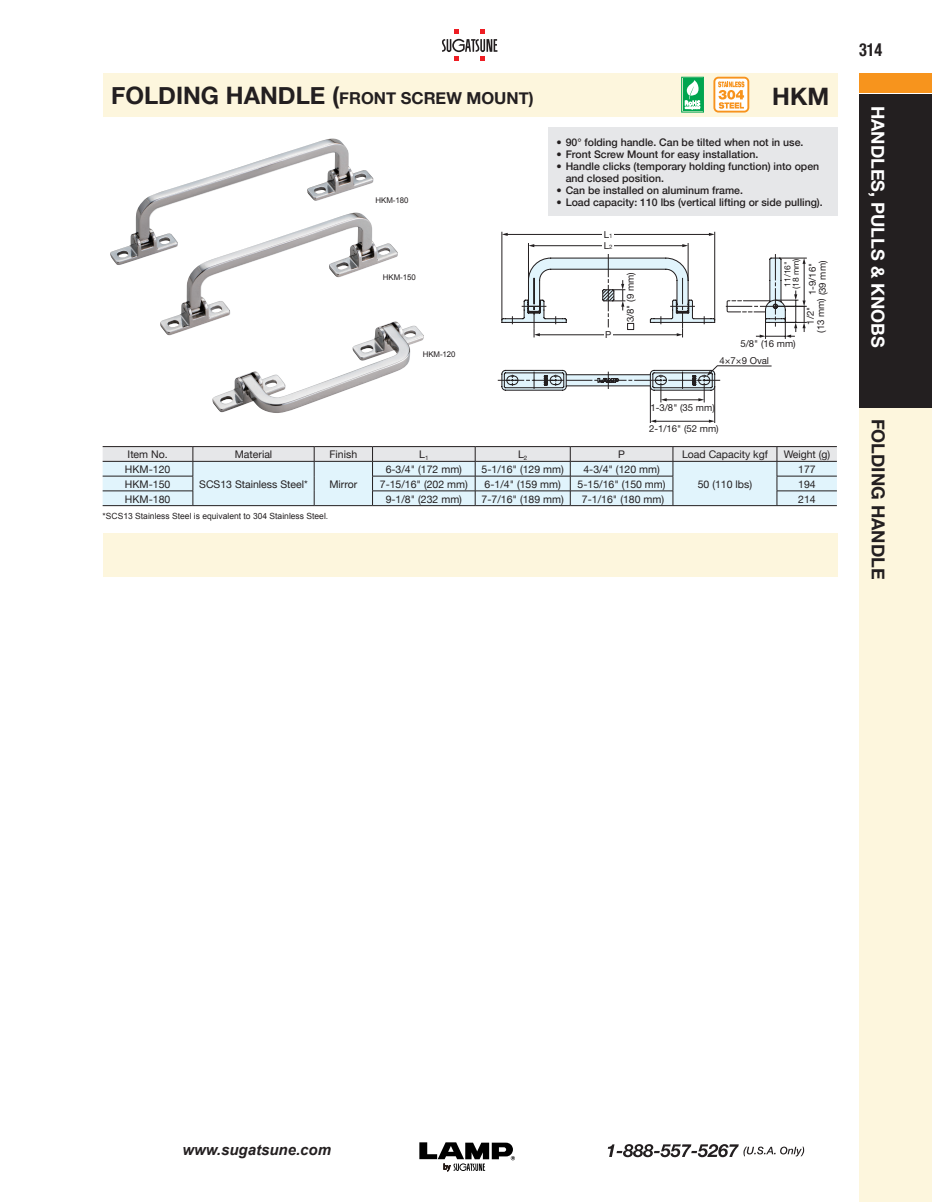
<style>
.page{position:relative;width:932px;height:1202px;background:#fff}
.page>*{position:absolute;margin:0;border:0;box-sizing:border-box;transform-origin:0 0}
.t1{font:700 24px "Helvetica Neue";color:#231f20}
.t2{font:700 18px "Helvetica Neue";color:#fff}
.t3{font:700 18px "Helvetica Neue";color:#231f20}
.t4{font:700 condensed 18px "Helvetica Neue";color:#231f20;scale:.9 1}
.t5{font:700 16.5px "Helvetica Neue";color:#231f20}
.t6{font:italic 700 15px "Arial";color:#231f20}
.t7{font:10.5px "Helvetica Neue";color:#231f20}
.t8{font:500 10.5px/12px "Helvetica Neue";color:#231f20}
.t9{font:9.6px/10.2px "Helvetica Neue";color:#231f20}
._05___キャプション_最低級数__B{font:8.55px "Arial";color:#231f20}
.t10{font:8.4px/8.4px "Helvetica Neue";color:#231f20;text-align:center}
._04_本文___B5_2019{font:7.8px "Arial";letter-spacing:-.01em;color:#231f20}
.s1{font-size:24px}
.s2{font-size:6px}
</style>
<div class="page">
<div style="left:859px;top:73px;width:73px;height:19px;background:#f7941d"></div>
<div style="left:859px;top:94px;width:73px;height:314px;background:#231f20"></div>
<div style="left:859px;top:408px;width:73px;height:794px;background:#fdf6dd"></div>
<div style="left:103px;top:73px;width:734px;height:43px;background:#fdf6dd"></div>
<svg style="left:442px;top:30px;width:55px;height:31px"></svg>
<svg style="left:419px;top:1142px;width:96px;height:29px"></svg>
<svg style="left:607px;top:1144px;width:197px;height:13px"></svg>
<div style="left:103px;top:533px;width:734px;height:43px;background:#fdf6dd"></div>
<hr style="left:103px;top:505px;width:90px;height:1px;background:#231f20">
<hr style="left:193px;top:505px;width:121px;height:1px;background:#231f20">
<hr style="left:314px;top:505px;width:58px;height:1px;background:#231f20">
<hr style="left:372px;top:505px;width:103px;height:1px;background:#231f20">
<hr style="left:475px;top:505px;width:95px;height:1px;background:#231f20">
<hr style="left:570px;top:505px;width:103px;height:1px;background:#231f20">
<hr style="left:673px;top:505px;width:104px;height:1px;background:#231f20">
<svg style="left:103px;top:446px;width:733px;height:59px;background:#d5e3e9"></svg>
<hr style="left:777px;top:505px;width:59px;height:1px;background:#231f20">
<div style="left:548px;top:127px;width:289px;height:89px;background:#e6e7e9"></div>
<hr style="left:501px;top:232px;width:1px;height:88px;background:#231f20">
<hr style="left:714px;top:232px;width:1px;height:88px;background:#231f20">
<hr style="left:506px;top:234px;width:204px;height:1px;background:#231f20">
<svg style="left:502px;top:233px;width:5px;height:3px"></svg>
<hr style="left:528px;top:243px;width:1px;height:37px;background:#231f20">
<hr style="left:687px;top:243px;width:1px;height:37px;background:#231f20">
<svg style="left:501px;top:244px;width:214px;height:93px"></svg>
<hr style="left:650px;top:386px;width:1px;height:38px;background:#231f20">
<hr style="left:714px;top:386px;width:1px;height:38px;background:#231f20">
<hr style="left:655px;top:421px;width:55px;height:1px;background:#231f20">
<svg style="left:650px;top:419px;width:6px;height:4px"></svg>
<svg style="left:709px;top:419px;width:5px;height:4px"></svg>
<svg style="left:498px;top:365px;width:274px;height:37px"></svg>
<svg style="left:725px;top:254px;width:81px;height:85px"></svg>
<div style="left:604px;top:330px;width:8px;height:12px;background:#fff"></div>
<div style="left:602px;top:229px;width:12px;height:13px;background:#fff"></div>
<div style="left:602px;top:241px;width:12px;height:12px;background:#fff"></div>
<div style="left:647px;top:423px;width:73px;height:13px;background:#fff"></div>
<div style="left:627px;top:323px;width:7px;height:7px;border:1px solid #231f20"></div>
<img style="left:110px;top:138px;width:264px;height:198px">
<svg style="left:681px;top:77px;width:23px;height:36px"></svg>
<div style="left:714px;top:78px;width:34px;height:34px;background:#fff;border-radius:4px"></div>
<div style="left:713px;top:77px;width:36px;height:36px;border:2px solid #f7931d;border-radius:4px"></div>
<svg style="left:718px;top:81px;width:26px;height:28px"></svg>
<p class="t5" style="left:111px;top:85px;width:424px"><span class="s1">FOLDING HANDLE (</span>FRONT SCREW MOUNT)</p>
<p class="t1" style="left:772px;top:77px;width:58px">HKM</p>
<p class="_04_本文___B5_2019" style="left:375px;top:195px;width:34px">HKM-180</p>
<p class="_04_本文___B5_2019" style="left:383px;top:272px;width:34px">HKM-150</p>
<p class="_04_本文___B5_2019" style="left:423px;top:349px;width:34px">HKM-120</p>
<p class="t8" style="left:556px;top:135px;width:248px">• 90° folding handle. Can be tilted when not in use.</p>
<p class="t8" style="left:556px;top:147px;width:203px">• Front Screw Mount for easy installation.</p>
<p class="t8" style="left:565px;top:159px;width:255px;text-indent:-9px">• Handle clicks (temporary holding function) into open and closed position.</p>
<p class="t8" style="left:556px;top:183px;width:188px">• Can be installed on aluminum frame.</p>
<p class="t8" style="left:556px;top:195px;width:268px">• Load capacity: 110 lbs (vertical lifting or side pulling).</p>
<p class="t9" style="left:604px;top:229px;width:10px;line-height:11.2px">L<span class="s2">1<br></span>L<span class="s2">2</span></p>
<p class="t9" style="left:605px;top:330px;width:8px">P</p>
<p class="t9" style="left:626px;top:322px;width:52px;rotate:-90deg">3/8" (9 mm)</p>
<p class="t10" style="left:783px;top:289px;width:32px;rotate:-90deg">11/16" (18 mm)</p>
<p class="t9" style="left:807px;top:295px;width:36px;rotate:-90deg">1-9/16" (39 mm)</p>
<p class="t9" style="left:805px;top:333px;width:36px;text-align:center;rotate:-90deg">1/2"<br>(13 mm)</p>
<p class="t9" style="left:740px;top:339px;width:57px">5/8" (16 mm)</p>
<p class="t9" style="left:719px;top:355px;width:51px">4×7×9 Oval</p>
<p class="t9" style="left:650px;top:403px;width:66px">1-3/8" (35 mm)</p>
<p class="t9" style="left:649px;top:424px;width:71px">2-1/16" (52 mm)</p>
<p class="t7" style="left:128px;top:447px;width:42px">Item No.</p>
<p class="t7" style="left:235px;top:447px;width:39px">Material</p>
<p class="t7" style="left:329px;top:447px;width:29px">Finish</p>
<p class="t7" style="left:419px;top:447px;width:11px">L<sub>1</sub></p>
<p class="t7" style="left:518px;top:447px;width:11px">L<sub>2</sub></p>
<p class="t7" style="left:618px;top:447px;width:8px">P</p>
<p class="t7" style="left:682px;top:447px;width:87px">Load Capacity kgf</p>
<p class="t7" style="left:783px;top:447px;width:48px">Weight (g)</p>
<p class="t7" style="left:125px;top:461px;width:47px">HKM-120</p>
<p class="t7" style="left:199px;top:476px;width:110px">SCS13 Stainless Steel*</p>
<p class="t7" style="left:329px;top:476px;width:29px">Mirror</p>
<p class="t7" style="left:386px;top:461px;width:78px">6-3/4" (172 mm)</p>
<p class="t7" style="left:481px;top:461px;width:84px">5-1/16" (129 mm)</p>
<p class="t7" style="left:583px;top:461px;width:78px">4-3/4" (120 mm)</p>
<p class="t7" style="left:798px;top:461px;width:19px">177</p>
<p class="t7" style="left:125px;top:476px;width:47px">HKM-150</p>
<p class="t7" style="left:380px;top:476px;width:89px">7-15/16" (202 mm)</p>
<p class="t7" style="left:484px;top:476px;width:78px">6-1/4" (159 mm)</p>
<p class="t7" style="left:577px;top:476px;width:89px">5-15/16" (150 mm)</p>
<p class="t7" style="left:798px;top:476px;width:19px">194</p>
<p class="t7" style="left:125px;top:491px;width:47px">HKM-180</p>
<p class="t7" style="left:386px;top:491px;width:78px">9-1/8" (232 mm)</p>
<p class="t7" style="left:481px;top:491px;width:84px">7-7/16" (189 mm)</p>
<p class="t7" style="left:582px;top:491px;width:84px">7-1/16" (180 mm)</p>
<p class="t7" style="left:798px;top:491px;width:19px">214</p>
<p class="t7" style="left:697px;top:476px;width:56px">50 (110 lbs)</p>
<p class="_05___キャプション_最低級数__B" style="left:103px;top:510px;width:227px">*SCS13 Stainless Steel is equivalent to 304 Stainless Steel.</p>
<h2 class="t4" style="left:859px;top:34px;width:27px">314</h2>
<h2 class="t2" style="left:891px;top:106px;width:243px;rotate:90deg">HANDLES, PULLS &amp; KNOBS</h2>
<p class="t3" style="left:892px;top:418px;width:162px;rotate:90deg">FOLDING HANDLE</p>
<p class="t6" style="left:182px;top:1140px;width:150px">www.sugatsune.com</p>
</div>
